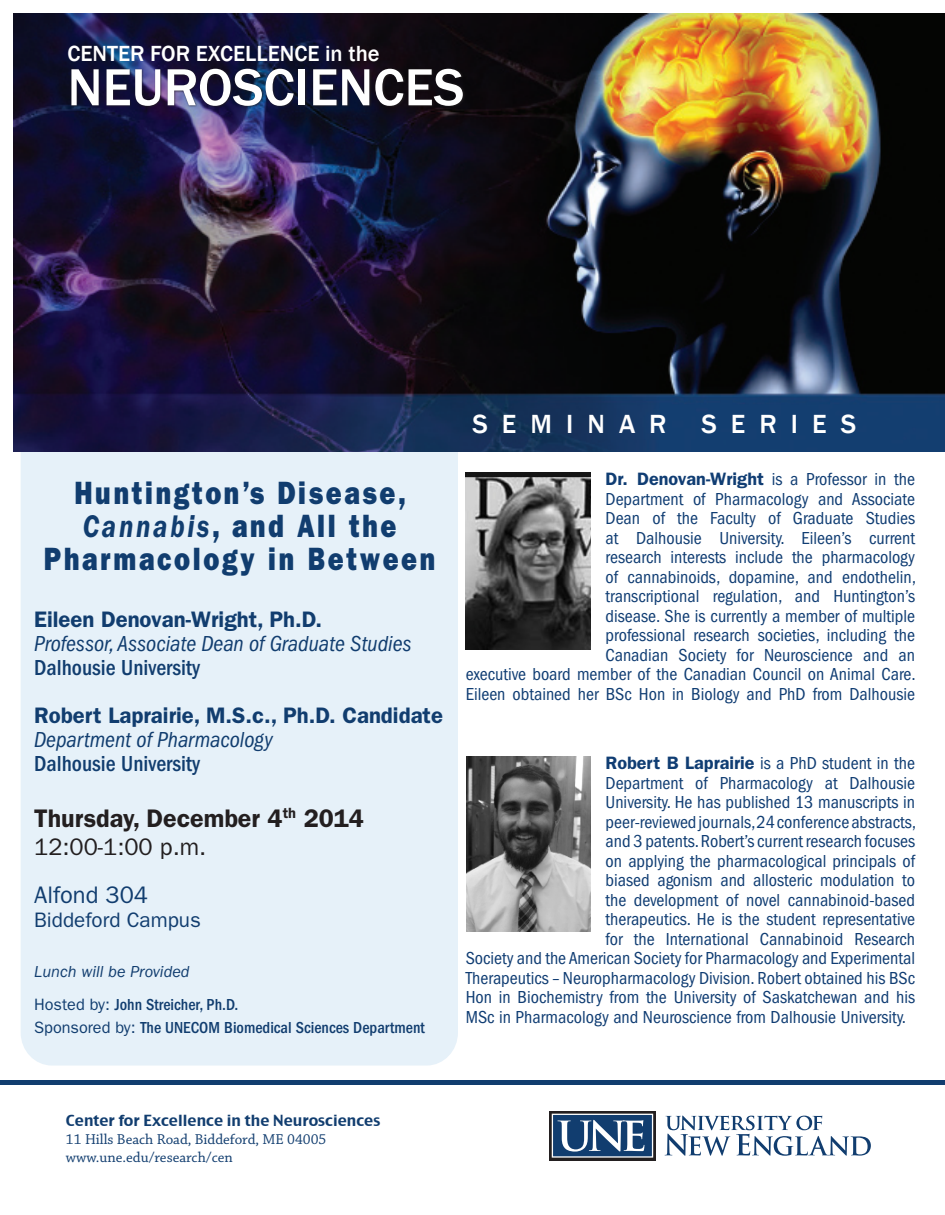
<style>
.page{position:relative;width:945px;height:1215px;background:#fff}
.page>*{position:absolute;margin:0;border:0;box-sizing:border-box;transform-origin:0 0}
.t1{font:500 54px "Franklin Gothic";color:#fff}
.t2{font:32.4px "ITC Franklin Gothic Std Hvy";letter-spacing:.1em;color:#113d6f;scale:.82 1}
.t3{font:500 27px "Franklin Gothic";letter-spacing:.52em;color:#fff}
.t4{font:600 25.5px "ITC Franklin Gothic Std";color:#231f20}
.t5{font:24px "ITC Franklin Gothic Std";color:#231f20}
.t6{font:24px "ITC Franklin Gothic Std";color:#113d6f}
.t7{font:italic condensed 22.5px "ITC Franklin Gothic Std";color:#113d6f}
.t8{font:600 22.5px "ITC Franklin Gothic Std";color:#113d6f}
.t9{font:500 condensed 22.5px "ITC Franklin Gothic Std";color:#113d6f}
.t10{font:500 22.5px "Franklin Gothic";color:#fff}
.t11{font:21px "ITC Franklin Gothic Std";color:#113d6f}
.t12{font:condensed 18px/19.5px "ITC Franklin Gothic Std";color:#103d73;text-align:right}
.t13{font:500 condensed 16.5px "ITC Franklin Gothic Std";color:#113d6f}
.t14{font:italic 16.5px "ITC Franklin Gothic Std";color:#113d6f}
.Body_Franklin{font:15px "Chaparral Pro";color:#113d6f}
.Body_Franklin-2{font:15px "Charcoal CY";color:#113d6f}
.s1{font-family:"ITC Franklin Gothic Std";font-weight:600;font-style:italic}
.s2{font-weight:400;font-stretch:normal}
.s3{font-weight:600;font-stretch:normal}
</style>
<div class="page">
<div style="left:21px;top:451px;width:437px;height:615px;background:#e6f1f9"></div>
<hr style="left:0;top:1080px;width:945px;height:4px;background:#113d6f">
<svg style="left:665px;top:1116px;width:206px;height:40px"></svg>
<svg style="left:549px;top:1111px;width:107px;height:50px"></svg>
<div style="left:552px;top:1114px;width:101px;height:44px;background:#113d6f;border:1px solid #fff"></div>
<svg style="left:557px;top:1120px;width:87px;height:32px"></svg>
<img style="left:14px;top:14px;width:931px;height:437px">
<div style="left:71px;top:68px;width:395px;height:41px;background:#231f20;opacity:.75"></div>
<img style="left:466px;top:473px;width:125px;height:177px">
<img style="left:466px;top:756px;width:125px;height:175px">
<p class="t10" style="left:68px;top:40px;width:314px">CENTER FOR EXCELLENCE in the</p>
<p class="t1" style="left:68px;top:54px;width:398px">NEUROSCIENCES</p>
<p class="t3" style="left:472px;top:407px;width:196px">SEMINAR</p>
<p class="t3" style="left:702px;top:407px;width:156px">SERIES</p>
<p class="t2" style="left:75px;top:474px;width:406px">Huntington’s Disease,</p>
<p class="t2" style="left:83px;top:507px;width:384px"><span class="s1">Cannabis</span>, and All the</p>
<p class="t2" style="left:44px;top:540px;width:479px">Pharmacology in Between</p>
<p class="t8" style="left:34px;top:606px;width:290px">Eileen Denovan-Wright, Ph.D.</p>
<p class="t7" style="left:34px;top:631px;width:379px">Professor, Associate Dean of Graduate Studies</p>
<p class="t9" style="left:34px;top:655px;width:168px">Dalhousie University</p>
<p class="t8" style="left:34px;top:702px;width:410px">Robert Laprairie, M.S.c., Ph.D. Candidate</p>
<p class="t7" style="left:34px;top:727px;width:240px">Department of Pharmacology</p>
<p class="t9" style="left:34px;top:751px;width:168px">Dalhousie University</p>
<p class="t4" style="left:34px;top:803px;width:331px">Thursday, December 4<sup>th</sup> 2014</p>
<p class="t5" style="left:34px;top:833px;width:174px">12:00-1:00 p.m.</p>
<p class="t6" style="left:34px;top:881px;width:115px">Alfond 304</p>
<p class="t11" style="left:34px;top:908px;width:168px">Biddeford Campus</p>
<p class="t14" style="left:34px;top:962px;width:157px">Lunch will be Provided</p>
<p class="t13" style="left:34px;top:995px;width:206px"><span class="s2">Hosted by:</span> John Streicher, Ph.D.</p>
<p class="t13" style="left:34px;top:1018px;width:392px"><span class="s2">Sponsored by:</span> The UNECOM Biomedical Sciences Department</p>
<p class="t12" style="left:466px;top:470px;width:452px"><span class="s3">Dr. Denovan-Wright</span> is a Professor in the<br>Department of Pharmacology and Associate<br>Dean of the Faculty of Graduate Studies<br>at Dalhousie University. Eileen’s current<br>research interests include the pharmacology<br>of cannabinoids, dopamine, and endothelin,<br>transcriptional regulation, and Huntington’s<br>disease. She is currently a member of multiple<br>professional research societies, including the<br>Canadian Society for Neuroscience and an<br>executive board member of the Canadian Council on Animal Care.<br>Eileen obtained her BSc Hon in Biology and PhD from Dalhousie</p>
<p class="t12" style="left:606px;top:754px;width:311px"><span class="s3">Robert B Laprairie</span> is a PhD student in the</p>
<p class="t12" style="left:606px;top:773px;width:311px">Department of Pharmacology at Dalhousie</p>
<p class="t12" style="left:606px;top:793px;width:311px">University. He has published 13 manuscripts in</p>
<p class="t12" style="left:606px;top:812px;width:312px">peer-reviewed journals, 24 conference abstracts,</p>
<p class="t12" style="left:606px;top:832px;width:311px">and 3 patents. Robert’s current research focuses</p>
<p class="t12" style="left:606px;top:851px;width:311px">on applying the pharmacological principals of</p>
<p class="t12" style="left:606px;top:871px;width:311px">biased agonism and allosteric modulation to</p>
<p class="t12" style="left:606px;top:890px;width:311px">the development of novel cannabinoid-based</p>
<p class="t12" style="left:606px;top:910px;width:311px">therapeutics. He is the student representative</p>
<p class="t12" style="left:606px;top:929px;width:311px">for the International Cannabinoid Research</p>
<p class="t12" style="left:466px;top:949px;width:451px">Society and the American Society for Pharmacology and Experimental</p>
<p class="t12" style="left:466px;top:968px;width:451px">Therapeutics – Neuropharmacology Division. Robert obtained his BSc</p>
<p class="t12" style="left:466px;top:988px;width:451px">Hon in Biochemistry from the University of Saskatchewan and his</p>
<p class="t12" style="left:466px;top:1007px;width:442px">MSc in Pharmacology and Neuroscience from Dalhousie University.</p>
<p class="Body_Franklin-2" style="left:66px;top:1111px;width:316px">Center for Excellence in the Neurosciences</p>
<p class="Body_Franklin" style="left:66px;top:1131px;width:262px">11 Hills Beach Road, Biddeford, ME 04005</p>
<p class="Body_Franklin" style="left:66px;top:1149px;width:168px">www.une.edu/research/cen</p>
</div>
